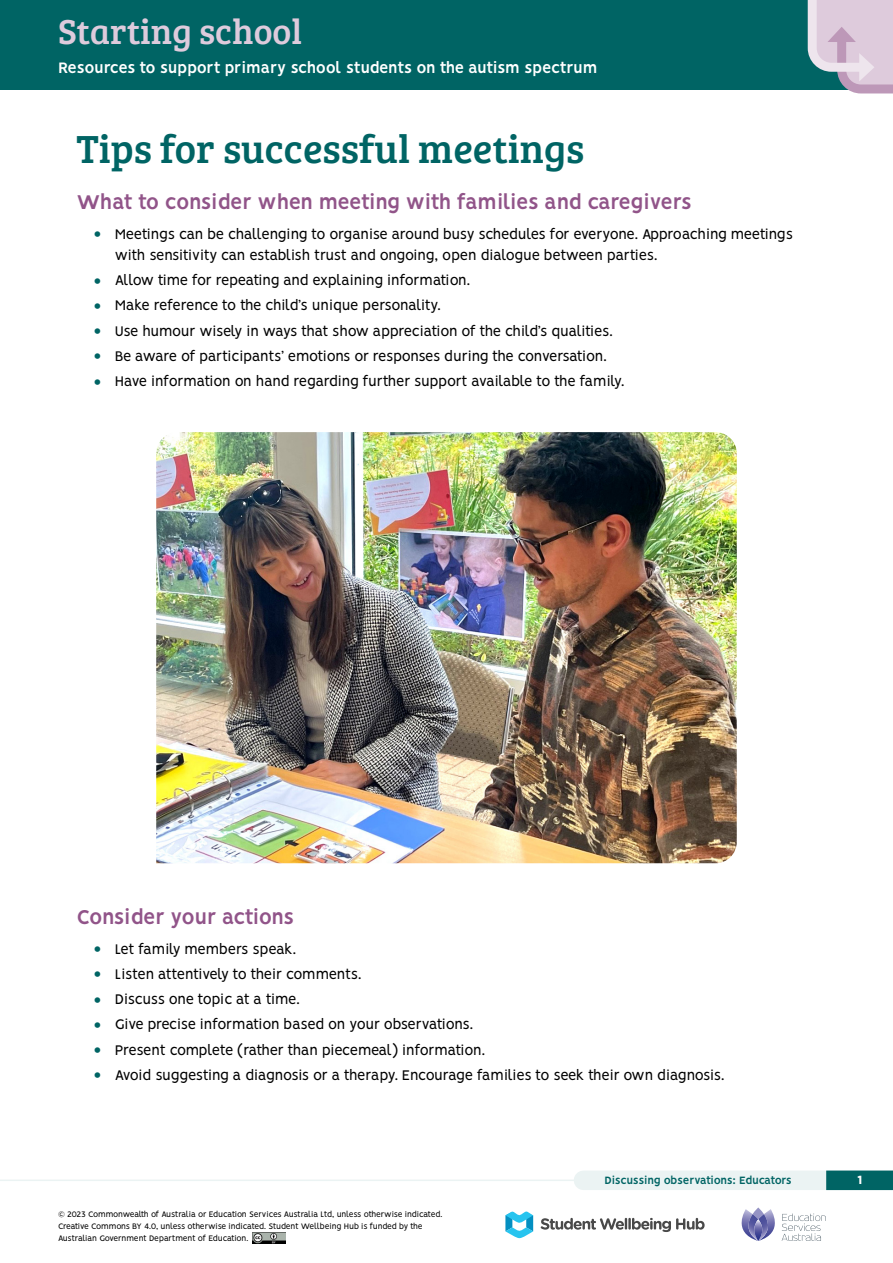
<style>
.page{position:relative;width:893px;height:1263px;background:#fff}
.page>*{position:absolute;margin:0;border:0;box-sizing:border-box;transform-origin:0 0}
.t1{font:40.5px "Bree Serif";color:#006464}
.t2{font:35.85px "Bree Serif";color:#decbdc}
.Heading_2{font:700 22.5px "Vision";letter-spacing:-.03em;color:#915489}
.t3{font:700 17.1px "Vision";letter-spacing:-.025em;color:#fff}
.Bullets{font:15.75px/21px "Vision";letter-spacing:-.03em;color:#000}
.t4{font:800 13.5px "Vision";color:#fff}
.t5{font:700 12px "Vision";letter-spacing:-.03em;color:#006464}
.t6{font:9px/12px "Vision";letter-spacing:-.03em;color:#000}
.s1{font-weight:800;font-size:28.5px;color:#006464}
</style>
<div class="page">
<div style="left:0;top:0;width:803px;height:90px;background:#006464"></div>
<svg style="left:803px;top:0;width:90px;height:94px;background:#bdbbc9"></svg>
<hr style="left:0;top:1179px;width:893px;height:2px;background:#ebf3f3">
<svg style="left:741px;top:1209px;width:85px;height:32px"></svg>
<svg style="left:505px;top:1211px;width:28px;height:27px"></svg>
<svg style="left:541px;top:1218px;width:164px;height:14px"></svg>
<div style="left:583px;top:1170px;width:310px;height:20px;background:#ebf3f3"></div>
<div style="left:826px;top:1170px;width:67px;height:20px;background:#006464"></div>
<img style="left:156px;top:432px;width:581px;height:431px">
<img style="left:253px;top:1232px;width:32px;height:12px">
<h2 class="t2" style="left:58px;top:5px;width:246px">Starting school</h2>
<p class="t3" style="left:58px;top:58px;width:541px">Resources to support primary school students on the autism spectrum</p>
<h2 class="t1" style="left:77px;top:119px;width:509px">Tips for successful meetings</h2>
<h3 class="Heading_2" style="left:77px;top:189px;width:617px">What to consider when meeting with families and caregivers</h3>
<p class="Bullets" style="left:115px;top:225px;width:680px;text-indent:-21px"><span class="s1">·</span> Meetings can be challenging to organise around busy schedules for everyone. Approaching meetings with sensitivity can establish trust and ongoing, open dialogue between parties.</p>
<p class="Bullets" style="left:94px;top:271px;width:378px"><span class="s1">·</span> Allow time for repeating and explaining information.</p>
<p class="Bullets" style="left:94px;top:297px;width:349px"><span class="s1">·</span> Make reference to the child’s unique personality.</p>
<p class="Bullets" style="left:94px;top:322px;width:521px"><span class="s1">·</span> Use humour wisely in ways that show appreciation of the child’s qualities.</p>
<p class="Bullets" style="left:94px;top:347px;width:515px"><span class="s1">·</span> Be aware of participants’ emotions or responses during the conversation.</p>
<p class="Bullets" style="left:94px;top:372px;width:532px"><span class="s1">·</span> Have information on hand regarding further support available to the family.</p>
<h3 class="Heading_2" style="left:77px;top:904px;width:219px">Consider your actions</h3>
<p class="Bullets" style="left:94px;top:939px;width:204px"><span class="s1">·</span> Let family members speak.</p>
<p class="Bullets" style="left:94px;top:965px;width:269px"><span class="s1">·</span> Listen attentively to their comments.</p>
<p class="Bullets" style="left:94px;top:990px;width:208px"><span class="s1">·</span> Discuss one topic at a time.</p>
<p class="Bullets" style="left:94px;top:1015px;width:381px"><span class="s1">·</span> Give precise information based on your observations.</p>
<p class="Bullets" style="left:94px;top:1040px;width:393px"><span class="s1">·</span> Present complete (rather than piecemeal) information.</p>
<p class="Bullets" style="left:94px;top:1066px;width:632px"><span class="s1">·</span> Avoid suggesting a diagnosis or a therapy. Encourage families to seek their own diagnosis.</p>
<p class="t6" style="left:58px;top:1208px;width:386px">© 2023 Commonwealth of Australia or Education Services Australia Ltd, unless otherwise indicated.<br>Creative Commons BY 4.0, unless otherwise indicated. Student Wellbeing Hub is funded by the<br>Australian Government Department of Education.</p>
<p class="t5" style="left:604px;top:1173px;width:189px">Discussing observations: Educators</p>
<p class="t4" style="left:857px;top:1172px;width:6px">1</p>
</div>
